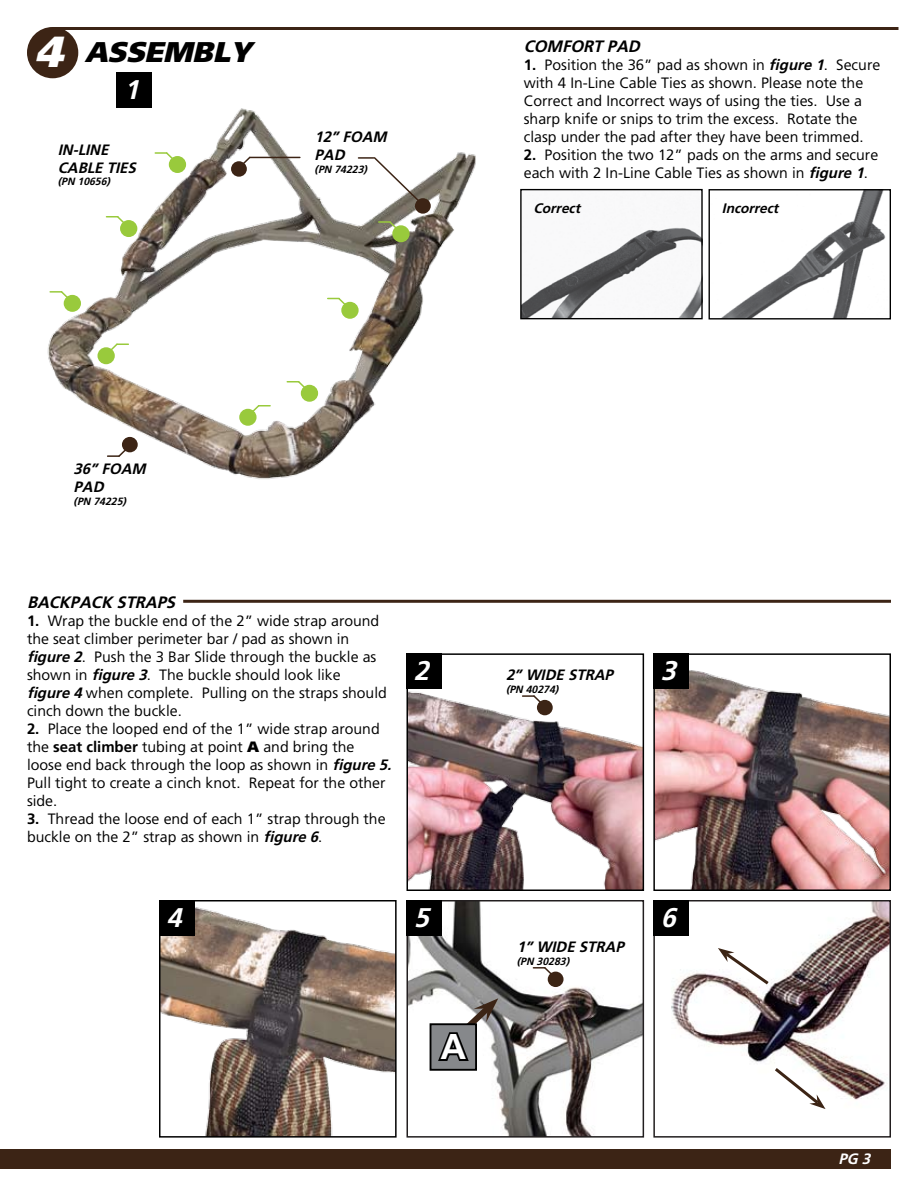
<style>
.page{position:relative;width:918px;height:1188px;background:#fff}
.page>*{position:absolute;margin:0;border:0;box-sizing:border-box;transform-origin:0 0}
.t1{font:700 35.85px "Weissach";color:#fff}
.t2{font:italic 900 28.5px "Weissach";color:#000}
.t3{font:italic 700 27px "Weissach";color:#fff}
.t4{font:italic 700 16.5px "Weissach";color:#000}
.t5{font:15px/18px "Weissach";color:#000}
.t6{font:italic 700 15px/18px "Weissach";color:#000}
.t7{font:italic 700 15px "Weissach";color:#fff}
.t8{font:italic 700 13.8px "Weissach";color:#000}
.t9{font:italic 700 10.5px "Weissach";color:#000}
.s1{font-size:43.5px;color:#fff}
.s2{font-weight:700}
.s3{font-weight:700;font-style:italic}
.s4{font-weight:900}
</style>
<div class="page">
<div style="left:0;top:1149px;width:891px;height:19px;background:#3c2415"></div>
<div style="left:27px;top:27px;width:51px;height:51px;background:#3c2415;border-radius:50%"></div>
<hr style="left:53px;top:27px;width:846px;height:3px;background:#3c2415">
<img style="left:522px;top:212px;width:179px;height:105px">
<div style="left:520px;top:189px;width:183px;height:130px;border:1px solid #000"></div>
<img style="left:721px;top:191px;width:165px;height:127px">
<div style="left:709px;top:189px;width:182px;height:131px;border:1px solid #000"></div>
<hr style="left:183px;top:600px;width:708px;height:3px;background:#3c2415">
<img style="left:162px;top:903px;width:232px;height:232px">
<div style="left:159px;top:900px;width:238px;height:238px;border:2px solid #000"></div>
<div style="left:159px;top:900px;width:35px;height:35px;background:#000"></div>
<img style="left:656px;top:670px;width:232px;height:218px">
<div style="left:653px;top:653px;width:238px;height:238px;border:2px solid #000"></div>
<div style="left:653px;top:653px;width:36px;height:36px;background:#000"></div>
<img style="left:409px;top:691px;width:232px;height:197px">
<div style="left:406px;top:653px;width:238px;height:238px;border:2px solid #000"></div>
<div style="left:406px;top:653px;width:36px;height:36px;background:#000"></div>
<div style="left:537px;top:700px;width:16px;height:15px;background:#3c2415;border-radius:50%"></div>
<svg style="left:523px;top:694px;width:24px;height:15px"></svg>
<img style="left:409px;top:903px;width:232px;height:232px">
<div style="left:406px;top:900px;width:238px;height:238px;border:2px solid #221e1f"></div>
<div style="left:431px;top:1024px;width:45px;height:46px;background:#86888b"></div>
<div style="left:430px;top:1023px;width:47px;height:48px;border:2px solid #000"></div>
<svg style="left:436px;top:998px;width:62px;height:66px"></svg>
<div style="left:406px;top:900px;width:36px;height:35px;background:#000"></div>
<div style="left:548px;top:972px;width:16px;height:15px;background:#3c2415;border-radius:50%"></div>
<svg style="left:533px;top:966px;width:25px;height:15px"></svg>
<img style="left:656px;top:903px;width:232px;height:197px">
<div style="left:653px;top:900px;width:238px;height:238px;border:2px solid #221e1f"></div>
<svg style="left:718px;top:948px;width:54px;height:39px"></svg>
<svg style="left:772px;top:1065px;width:54px;height:44px"></svg>
<div style="left:653px;top:900px;width:36px;height:35px;background:#000"></div>
<img style="left:27px;top:51px;width:449px;height:428px">
<div style="left:117px;top:72px;width:35px;height:36px;background:#000"></div>
<div style="left:302px;top:386px;width:15px;height:15px;background:#99ca3c;border-radius:50%"></div>
<div style="left:301px;top:385px;width:17px;height:17px;border:2px solid #99ca3c;border-radius:50%"></div>
<svg style="left:287px;top:380px;width:25px;height:15px"></svg>
<div style="left:240px;top:410px;width:16px;height:15px;background:#99ca3c;border-radius:50%"></div>
<div style="left:239px;top:409px;width:18px;height:17px;border:2px solid #99ca3c;border-radius:50%"></div>
<svg style="left:246px;top:404px;width:24px;height:15px"></svg>
<div style="left:342px;top:303px;width:16px;height:15px;background:#99ca3c;border-radius:50%"></div>
<div style="left:341px;top:302px;width:18px;height:17px;border:2px solid #99ca3c;border-radius:50%"></div>
<svg style="left:328px;top:297px;width:24px;height:15px"></svg>
<div style="left:98px;top:348px;width:16px;height:15px;background:#99ca3c;border-radius:50%"></div>
<div style="left:97px;top:347px;width:18px;height:17px;border:2px solid #99ca3c;border-radius:50%"></div>
<svg style="left:104px;top:342px;width:24px;height:15px"></svg>
<div style="left:122px;top:437px;width:16px;height:15px;background:#3c2415;border-radius:50%"></div>
<svg style="left:108px;top:443px;width:24px;height:15px"></svg>
<div style="left:121px;top:221px;width:16px;height:15px;background:#99ca3c;border-radius:50%"></div>
<div style="left:120px;top:220px;width:17px;height:17px;border:2px solid #99ca3c;border-radius:50%"></div>
<svg style="left:106px;top:215px;width:25px;height:15px"></svg>
<div style="left:393px;top:226px;width:16px;height:16px;background:#99ca3c;border-radius:50%"></div>
<div style="left:392px;top:225px;width:18px;height:17px;border:2px solid #99ca3c;border-radius:50%"></div>
<svg style="left:379px;top:220px;width:24px;height:15px"></svg>
<div style="left:170px;top:157px;width:15px;height:15px;background:#99ca3c;border-radius:50%"></div>
<div style="left:169px;top:156px;width:17px;height:17px;border:2px solid #99ca3c;border-radius:50%"></div>
<svg style="left:155px;top:151px;width:25px;height:15px"></svg>
<div style="left:231px;top:161px;width:16px;height:16px;background:#3c2415;border-radius:50%"></div>
<svg style="left:237px;top:155px;width:15px;height:15px"></svg>
<hr style="left:250px;top:157px;width:50px;height:1px;background:#3c2415">
<div style="left:415px;top:198px;width:16px;height:16px;background:#3c2415;border-radius:50%"></div>
<svg style="left:358px;top:156px;width:66px;height:51px"></svg>
<div style="left:64px;top:296px;width:16px;height:15px;background:#99ca3c;border-radius:50%"></div>
<div style="left:64px;top:295px;width:17px;height:17px;border:2px solid #99ca3c;border-radius:50%"></div>
<svg style="left:50px;top:290px;width:25px;height:15px"></svg>
<h2 class="t2" style="left:34px;top:35px;width:218px"><span class="s1">4</span> ASSEMBLY</h2>
<h3 class="t3" style="left:124px;top:74px;width:16px">1</h3>
<p class="t6" style="left:58px;top:140px;width:80px">IN-LINE<br>CABLE TIES</p>
<p class="t9" style="left:58px;top:176px;width:54px">(PN 10656)</p>
<p class="t6" style="left:315px;top:128px;width:73px">12” FOAM<br>PAD</p>
<p class="t9" style="left:315px;top:163px;width:54px">(PN 74223)</p>
<p class="t4" style="left:524px;top:36px;width:118px">COMFORT PAD</p>
<p class="t5" style="left:524px;top:55px;width:358px"><span class="s2">1.</span> Position the 36” pad as shown in <span class="s3">figure 1</span>. Secure with 4 In-Line Cable Ties as shown. Please note the Correct and Incorrect ways of using the ties. Use a sharp knife or snips to trim the excess. Rotate the clasp under the pad after they have been trimmed.</p>
<p class="t5" style="left:524px;top:145px;width:356px"><span class="s2">2.</span> Position the two 12” pads on the arms and secure each with 2 In-Line Cable Ties as shown in <span class="s3">figure 1</span>.</p>
<p class="t8" style="left:534px;top:200px;width:48px">Correct</p>
<p class="t8" style="left:722px;top:200px;width:58px">Incorrect</p>
<p class="t6" style="left:74px;top:460px;width:74px">36” FOAM<br>PAD</p>
<p class="t9" style="left:74px;top:495px;width:54px">(PN 74225)</p>
<p class="t4" style="left:27px;top:593px;width:150px">BACKPACK STRAPS</p>
<p class="t5" style="left:27px;top:612px;width:361px"><span class="s2">1.</span> Wrap the buckle end of the 2” wide strap around the seat climber perimeter bar / pad as shown in <span class="s3">figure 2</span>. Push the 3 Bar Slide through the buckle as shown in <span class="s3">figure 3</span>. The buckle should look like<br><span class="s3">figure 4</span> when complete. Pulling on the straps should cinch down the buckle.</p>
<p class="t5" style="left:27px;top:720px;width:366px"><span class="s2">2.</span> Place the looped end of the 1” wide strap around the <span class="s2">seat climber</span> tubing at point <span class="s4">A</span> and bring the loose end back through the loop as shown in <span class="s3">figure 5.<br></span>Pull tight to create a cinch knot. Repeat for the other side.</p>
<p class="t5" style="left:27px;top:810px;width:360px"><span class="s2">3.</span> Thread the loose end of each 1” strap through the buckle on the 2” strap as shown in <span class="s3">figure 6</span>.</p>
<h3 class="t3" style="left:414px;top:655px;width:16px">2</h3>
<p class="t6" style="left:506px;top:666px;width:108px">2” WIDE STRAP</p>
<h3 class="t3" style="left:661px;top:655px;width:16px">3</h3>
<p class="t9" style="left:506px;top:683px;width:54px">(PN 40274)</p>
<h3 class="t3" style="left:166px;top:902px;width:16px">4</h3>
<h3 class="t3" style="left:414px;top:902px;width:16px">5</h3>
<p class="t6" style="left:517px;top:938px;width:108px">1” WIDE STRAP</p>
<p class="t9" style="left:517px;top:955px;width:54px">(PN 30283)</p>
<h3 class="t3" style="left:661px;top:902px;width:16px">6</h3>
<h1 class="t1" style="left:441px;top:1026px;width:27px">A</h1>
<p class="t7" style="left:838px;top:1150px;width:33px">PG 3</p>
</div>
